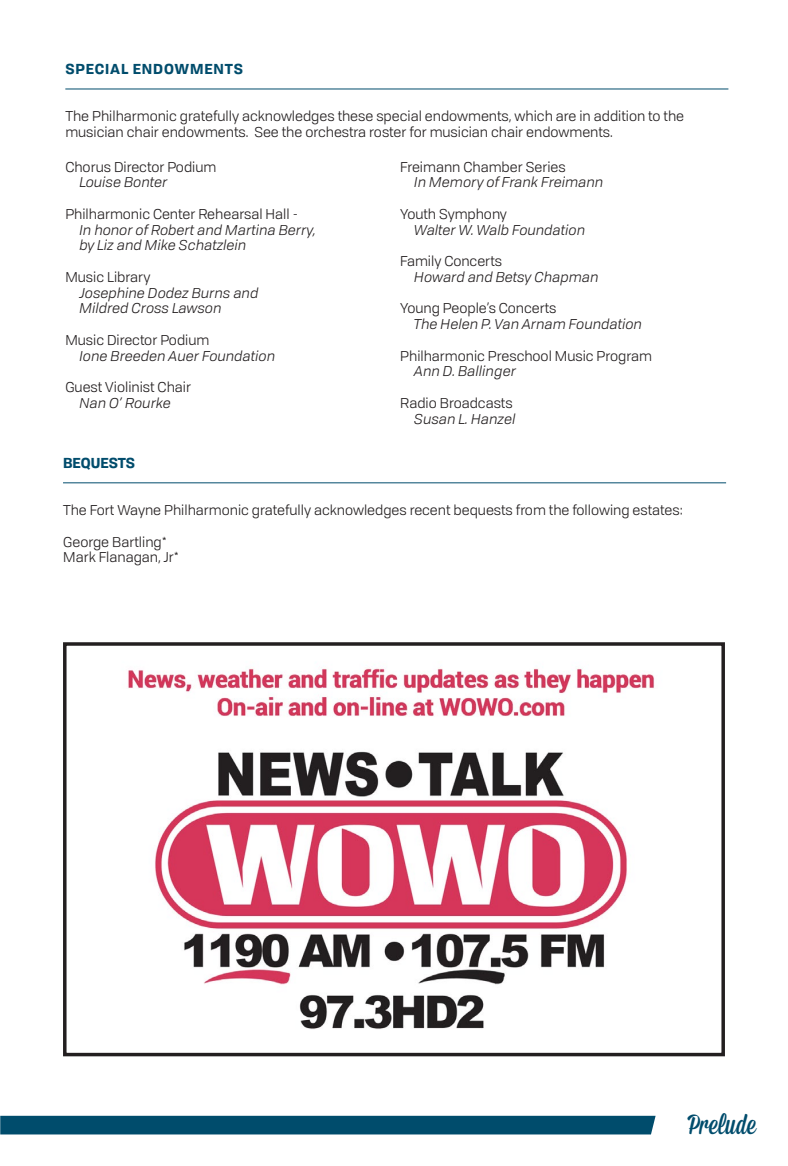
<style>
.page{position:relative;width:788px;height:1166px;background:#fff}
.page>*{position:absolute;margin:0;border:0;box-sizing:border-box;transform-origin:0 0}
.t1{font:28px "Mission Script";color:#004c6c}
.t2{font:14px/15.8px "Tofino";color:#231f20}
.t3{font:italic 14px/15.8px "Tofino";color:#231f20}
.t4{font:700 14px "Tofino";letter-spacing:.06em;color:#004c6c}
.t5{font:700 14px "Tofino";color:#004c6c}
</style>
<div class="page">
<div style="left:0;top:1115px;width:655px;height:19px;background:#004c6c"></div>
<hr style="left:65px;top:89px;width:663px;height:1px;background:#004c6c">
<hr style="left:63px;top:482px;width:663px;height:1px;background:#004c6c">
<div style="left:63px;top:642px;width:661px;height:414px;border:4px solid #231f20"></div>
<img style="left:128px;top:667px;width:527px;height:362px">
<p class="t4" style="left:65px;top:57px;width:179px">SPECIAL ENDOWMENTS</p>
<p class="t2" style="left:65px;top:107px;width:620px">The Philharmonic gratefully acknowledges these special endowments, which are in addition to the musician chair endowments. See the orchestra roster for musician chair endowments.</p>
<p class="t2" style="left:65px;top:158px;width:153px">Chorus Director Podium</p>
<p class="t3" style="left:79px;top:173px;width:89px">Louise Bonter</p>
<p class="t2" style="left:65px;top:205px;width:234px">Philharmonic Center Rehearsal Hall -</p>
<p class="t3" style="left:79px;top:221px;width:238px">In honor of Robert and Martina Berry, by Liz and Mike Schatzlein</p>
<p class="t2" style="left:65px;top:268px;width:87px">Music Library</p>
<p class="t3" style="left:79px;top:284px;width:180px">Josephine Dodez Burns and<br>Mildred Cross Lawson</p>
<p class="t2" style="left:65px;top:331px;width:145px">Music Director Podium</p>
<p class="t3" style="left:79px;top:347px;width:197px">Ione Breeden Auer Foundation</p>
<p class="t2" style="left:65px;top:378px;width:127px">Guest Violinist Chair</p>
<p class="t3" style="left:79px;top:394px;width:93px">Nan O’ Rourke</p>
<p class="t2" style="left:400px;top:158px;width:167px">Freimann Chamber Series</p>
<p class="t3" style="left:414px;top:173px;width:190px">In Memory of Frank Freimann</p>
<p class="t2" style="left:400px;top:205px;width:108px">Youth Symphony</p>
<p class="t3" style="left:414px;top:221px;width:172px">Walter W. Walb Foundation</p>
<p class="t2" style="left:400px;top:252px;width:103px">Family Concerts</p>
<p class="t3" style="left:414px;top:268px;width:186px">Howard and Betsy Chapman</p>
<p class="t2" style="left:400px;top:299px;width:158px">Young People’s Concerts</p>
<p class="t3" style="left:414px;top:315px;width:229px">The Helen P. Van Arnam Foundation</p>
<p class="t2" style="left:400px;top:347px;width:253px">Philharmonic Preschool Music Program</p>
<p class="t3" style="left:414px;top:362px;width:103px">Ann D. Ballinger</p>
<p class="t2" style="left:400px;top:394px;width:114px">Radio Broadcasts</p>
<p class="t3" style="left:414px;top:410px;width:103px">Susan L. Hanzel</p>
<p class="t5" style="left:63px;top:451px;width:74px">BEQUESTS</p>
<p class="t2" style="left:63px;top:501px;width:621px">The Fort Wayne Philharmonic gratefully acknowledges recent bequests from the following estates:</p>
<p class="t2" style="left:63px;top:533px;width:117px">George Bartling*<br>Mark Flanagan, Jr*</p>
<h1 class="t1" style="left:687px;top:1107px;width:71px">Prelude</h1>
</div>
